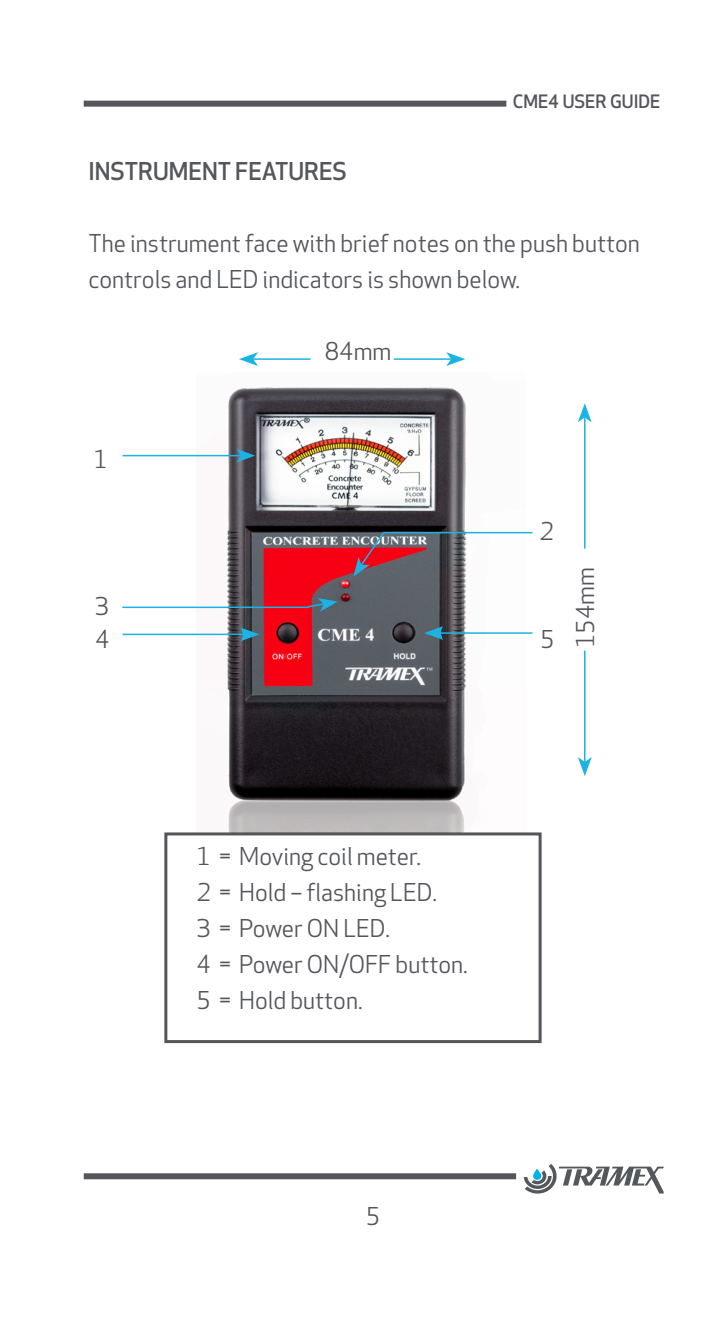
<style>
.page{position:relative;width:723px;height:1319px;background:#fff}
.page>*{position:absolute;margin:0;border:0;box-sizing:border-box;transform-origin:0 0}
.t1{font:24px "Apex New";color:#54565c}
.t2{font:500 24px "Apex New";color:#54565c}
.t3{font:500 18px "Apex New";color:#54565c}
</style>
<div class="page">
<svg style="left:84px;top:1173px;width:432px;height:5px;background:#5d5f65"></svg>
<div style="left:84px;top:101px;width:422px;height:6px;background:#54565c"></div>
<svg style="left:524px;top:1164px;width:140px;height:29px"></svg>
<div style="left:164px;top:832px;width:378px;height:210px;border:3px solid #54565c"></div>
<img style="left:196px;top:387px;width:329px;height:445px">
<hr style="left:438px;top:632px;width:94px;height:1px;background:#1ab3e4">
<svg style="left:424px;top:626px;width:19px;height:14px"></svg>
<hr style="left:123px;top:455px;width:118px;height:1px;background:#1ab3e4">
<svg style="left:236px;top:448px;width:19px;height:14px"></svg>
<hr style="left:384px;top:532px;width:148px;height:1px;background:#1ab3e4">
<hr style="left:123px;top:633px;width:122px;height:2px;background:#1ab3e4">
<svg style="left:240px;top:627px;width:19px;height:14px"></svg>
<hr style="left:122px;top:606px;width:187px;height:2px;background:#1ab3e4">
<svg style="left:353px;top:530px;width:33px;height:46px;background:#944e5d"></svg>
<hr style="left:584px;top:417px;width:1px;height:131px;background:#1ab3e4">
<svg style="left:578px;top:403px;width:14px;height:19px"></svg>
<hr style="left:584px;top:650px;width:1px;height:111px;background:#1ab3e4">
<svg style="left:578px;top:757px;width:14px;height:19px"></svg>
<hr style="left:253px;top:358px;width:57px;height:2px;background:#1ab3e4">
<svg style="left:239px;top:352px;width:19px;height:14px"></svg>
<hr style="left:394px;top:358px;width:57px;height:2px;background:#1ab3e4">
<svg style="left:446px;top:352px;width:19px;height:14px"></svg>
<svg style="left:306px;top:598px;width:32px;height:13px"></svg>
<p class="t2" style="left:88px;top:158px;width:260px">INSTRUMENT FEATURES</p>
<p class="t3" style="left:513px;top:91px;width:149px">CME4 USER GUIDE</p>
<p class="t1" style="left:88px;top:230px;width:553px">The instrument face with brief notes on the push button</p>
<p class="t1" style="left:88px;top:266px;width:433px">controls and LED indicators is shown below.</p>
<p class="t1" style="left:325px;top:338px;width:68px">84mm</p>
<p class="t1" style="left:93px;top:446px;width:16px">1</p>
<p class="t1" style="left:540px;top:518px;width:16px">2</p>
<p class="t1" style="left:95px;top:593px;width:16px">3</p>
<p class="t1" style="left:95px;top:626px;width:16px">4</p>
<p class="t1" style="left:540px;top:626px;width:16px">5</p>
<p class="t1" style="left:572px;top:648px;width:82px;rotate:-90deg">154mm</p>
<p class="t1" style="left:196px;top:842px;width:226px">1 = Moving coil meter.</p>
<p class="t1" style="left:196px;top:878px;width:242px">2 = Hold – flashing LED.</p>
<p class="t1" style="left:196px;top:914px;width:195px">3 = Power ON LED.</p>
<p class="t1" style="left:196px;top:950px;width:273px">4 = Power ON/OFF button.</p>
<p class="t1" style="left:196px;top:986px;width:168px">5 = Hold button.</p>
<p class="t1" style="left:366px;top:1202px;width:16px">5</p>
</div>
